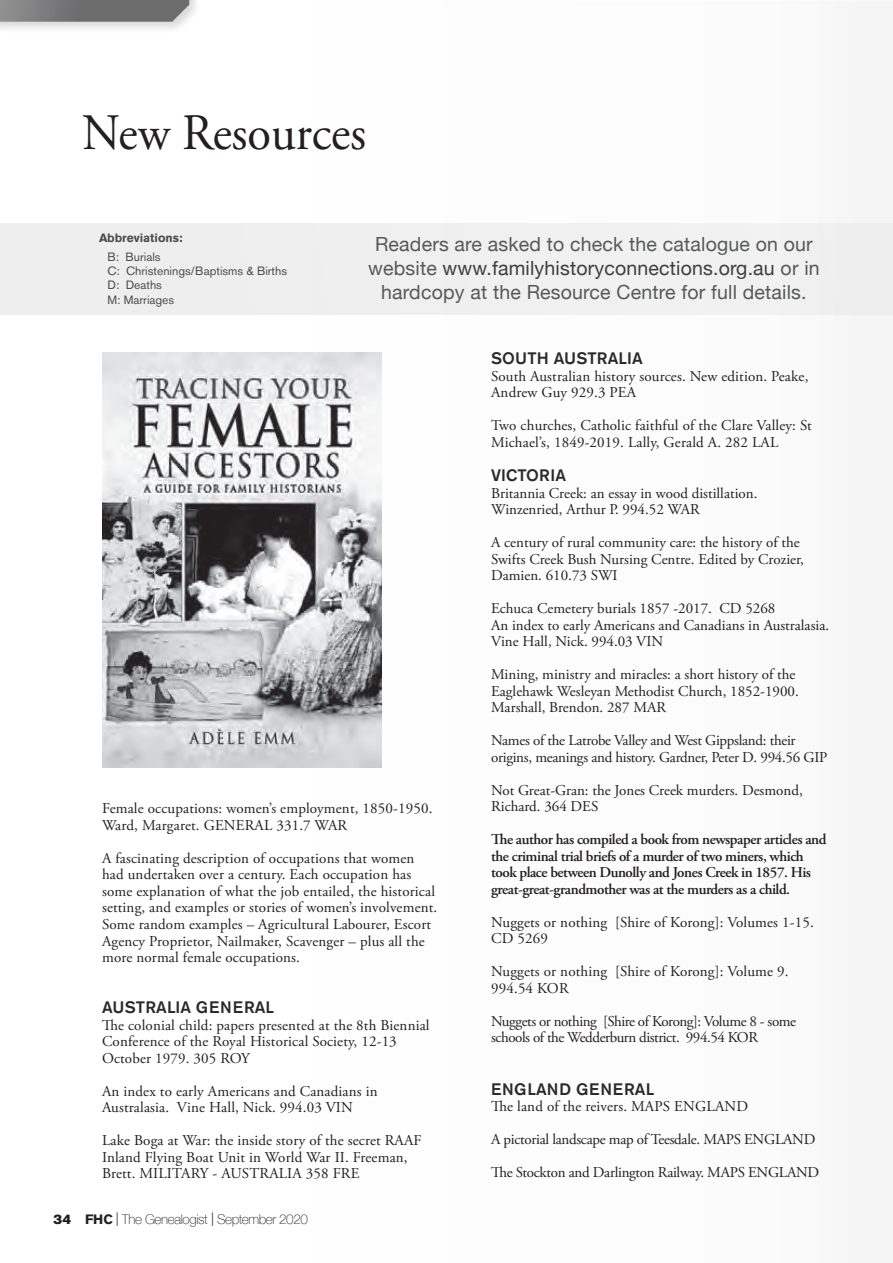
<style>
.page{position:relative;width:893px;height:1263px;background:#fff}
.page>*{position:absolute;margin:0;border:0;box-sizing:border-box;transform-origin:0 0}
.Story_title{font:51px "Adobe Garamond Pro";color:#231f20;scale:.95 1}
.sub_head_2{font:19.5px/24px "Helvetica Neue";letter-spacing:.01em;color:#57585a;text-align:center}
.accessions_text{font:500 16.5px "Akzidenz Grotesk BE";letter-spacing:.01em;color:#2b292a}
.accessions_text-2{font:500 16.5px "Akzidenz Grotesk BE";letter-spacing:.05em;color:#2b292a}
.accessions_text-3{font:15px/16.5px "Adobe Garamond Pro";letter-spacing:.01em;color:#231f20}
.accessions_text-4{font:600 15px/16.5px "Adobe Garamond Pro";letter-spacing:-.03em;color:#231f20}
.accessions_text-5{font:15px/16.5px "Adobe Garamond Pro";letter-spacing:-.02em;color:#231f20}
.accessions_text-6{font:15px/16.5px "Adobe Garamond Pro";letter-spacing:-.03em;color:#231f20}
.t1{font:100 13.5px "Helvetica Neue";letter-spacing:-.03em;color:#231f20}
.t2{font:13.5px "Akzidenz Grotesk BE Super";color:#231f20}
.t3{font:12px "Akzidenz Grotesk BE";color:#4b4c4d}
.t4{font:700 12px "Akzidenz Grotesk BE";color:#4b4c4d}
.s1{color:#3e3e3f}
.s2{font-family:"Akzidenz Grotesk BE";font-weight:700}
.s3{font-weight:300}
</style>
<div class="page">
<div style="left:756px;top:0;width:137px;height:1263px;background:#f8f8f8"></div>
<div style="left:0;top:223px;width:893px;height:92px;background:#efefef"></div>
<div style="left:0;top:0;width:202px;height:34px;background:#231f20;opacity:.21"></div>
<svg style="left:0;top:0;width:189px;height:22px;background:#79797a"></svg>
<img style="left:102px;top:353px;width:280px;height:415px">
<p class="Story_title" style="left:82px;top:103px;width:300px">New Resources</p>
<p class="t4" style="left:99px;top:231px;width:85px">Abbreviations:</p>
<p class="t3" style="left:108px;top:249px;width:55px">B: Burials</p>
<p class="t3" style="left:108px;top:264px;width:181px">C: Christenings/Baptisms &amp; Births</p>
<p class="t3" style="left:108px;top:278px;width:56px">D: Deaths</p>
<p class="t3" style="left:108px;top:292px;width:68px">M: Marriages</p>
<p class="sub_head_2" style="left:368px;top:233px;width:453px">Readers are asked to check the catalogue on our website <span class="s1">www.familyhistoryconnections.org.au</span> or in hardcopy at the Resource Centre for full details.</p>
<p class="accessions_text-3" style="left:102px;top:801px;width:332px">Female occupations: women’s employment, 1850-1950.<br>Ward, Margaret. GENERAL 331.7 WAR</p>
<p class="accessions_text-3" style="left:102px;top:850px;width:337px">A fascinating description of occupations that women had undertaken over a century. Each occupation has some explanation of what the job entailed, the historical setting, and examples or stories of women’s involvement.<br>Some random examples – Agricultural Labourer, Escort Agency Proprietor, Nailmaker, Scavenger – plus all the more normal female occupations.</p>
<p class="accessions_text" style="left:102px;top:997px;width:174px">AUSTRALIA GENERAL</p>
<p class="accessions_text-3" style="left:102px;top:1017px;width:329px">The colonial child: papers presented at the 8th Biennial<br>Conference of the Royal Historical Society, 12-13<br>October 1979. 305 ROY</p>
<p class="accessions_text-3" style="left:102px;top:1083px;width:277px">An index to early Americans and Canadians in<br>Australasia. Vine Hall, Nick. 994.03 VIN</p>
<p class="accessions_text-3" style="left:102px;top:1132px;width:321px">Lake Boga at War: the inside story of the secret RAAF<br>Inland Flying Boat Unit in World War II. Freeman,<br>Brett. MILITARY - AUSTRALIA 358 FRE</p>
<p class="t2" style="left:54px;top:1211px;width:19px">34</p>
<p class="t1" style="left:85px;top:1209px;width:224px"><span class="s2">FHC</span> <span class="s3">|</span> The Genealogist <span class="s3">|</span> September 2020</p>
<p class="accessions_text" style="left:491px;top:348px;width:153px">SOUTH AUSTRALIA</p>
<p class="accessions_text-3" style="left:491px;top:368px;width:319px">South Australian history sources. New edition. Peake,<br>Andrew Guy 929.3 PEA</p>
<p class="accessions_text-3" style="left:491px;top:418px;width:322px">Two churches, Catholic faithful of the Clare Valley: St<br>Michael’s, 1849-2019. Lally, Gerald A. 282 LAL</p>
<p class="accessions_text" style="left:491px;top:465px;width:77px">VICTORIA</p>
<p class="accessions_text-3" style="left:491px;top:485px;width:268px">Britannia Creek: an essay in wood distillation.<br>Winzenried, Arthur P. 994.52 WAR</p>
<p class="accessions_text-3" style="left:491px;top:535px;width:314px">A century of rural community care: the history of the<br>Swifts Creek Bush Nursing Centre. Edited by Crozier,<br>Damien. 610.73 SWI</p>
<p class="accessions_text-3" style="left:491px;top:601px;width:286px">Echuca Cemetery burials 1857 -2017. CD 5268</p>
<p class="accessions_text-3" style="left:491px;top:617px;width:340px">An index to early Americans and Canadians in Australasia.<br>Vine Hall, Nick. 994.03 VIN</p>
<p class="accessions_text-3" style="left:491px;top:667px;width:309px">Mining, ministry and miracles: a short history of the<br>Eaglehawk Wesleyan Methodist Church, 1852-1900.<br>Marshall, Brendon. 287 MAR</p>
<p class="accessions_text-5" style="left:491px;top:733px;width:338px">Names of the Latrobe Valley and West Gippsland: their origins, meanings and history. Gardner, Peter D. 994.56 GIP</p>
<p class="accessions_text-3" style="left:491px;top:782px;width:313px">Not Great-Gran: the Jones Creek murders. Desmond,<br>Richard. 364 DES</p>
<p class="accessions_text-4" style="left:491px;top:831px;width:337px">The author has compiled a book from newspaper articles and the criminal trial briefs of a murder of two miners, which took place between Dunolly and Jones Creek in 1857. His great-great-grandmother was at the murders as a child.</p>
<p class="accessions_text-3" style="left:491px;top:914px;width:324px">Nuggets or nothing [Shire of Korong]: Volumes 1-15.<br>CD 5269</p>
<p class="accessions_text-3" style="left:491px;top:964px;width:299px">Nuggets or nothing [Shire of Korong]: Volume 9.<br>994.54 KOR</p>
<p class="accessions_text-6" style="left:491px;top:1013px;width:306px">Nuggets or nothing [Shire of Korong]: Volume 8 - some schools of the Wedderburn district. 994.54 KOR</p>
<p class="accessions_text-2" style="left:491px;top:1079px;width:165px">ENGLAND GENERAL</p>
<p class="accessions_text-3" style="left:491px;top:1099px;width:258px">The land of the reivers. MAPS ENGLAND</p>
<p class="accessions_text-5" style="left:491px;top:1132px;width:326px">A pictorial landscape map of Teesdale. MAPS ENGLAND</p>
<p class="accessions_text-5" style="left:491px;top:1165px;width:330px">The Stockton and Darlington Railway. MAPS ENGLAND</p>
</div>
